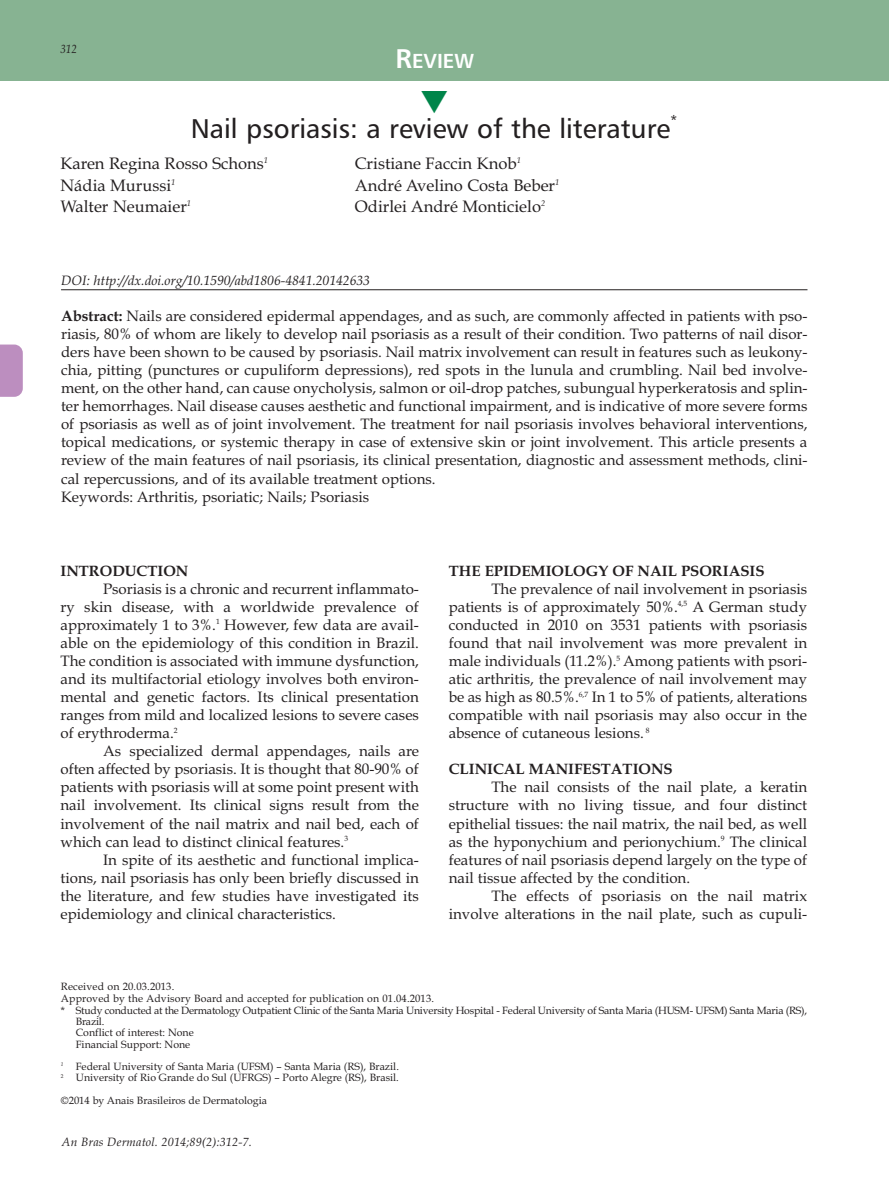
<style>
.page{position:relative;width:889px;height:1190px;background:#fff}
.page>*{position:absolute;margin:0;border:0;box-sizing:border-box;transform-origin:0 0}
.t1{font:27.12px "Humanist 777 BT Roman B";color:#231f20}
.t2{font:20.3px "Humanist 777 BT Bold B";color:#fff}
.t3{font:16.62px "Book Antiqua";color:#231f20}
.t4{font:15.05px/18px "Book Antiqua";color:#231f20;text-align:justify}
.t5{font:700 15.05px "Book Antiqua";color:#231f20}
.t6{font:italic 13.47px "Book Antiqua";color:#231f20}
.t7{font:13.47px "Humanist 777 BT Roman B";color:#231f20}
.t8{font:italic 12.08px "Book Antiqua";letter-spacing:.015em;color:#231f20}
.t9{font:italic 12.08px "Book Antiqua";letter-spacing:.015em;color:#231f20;scale:.9 1}
.t10{font:10.5px/12.6px "Book Antiqua";color:#231f20}
.t11{font:10.5px/11.2px "Book Antiqua";letter-spacing:-.02em;color:#231f20}
.s1{font-size:27.12px}
.s2{font-weight:700}
</style>
<div class="page">
<div style="left:0;top:0;width:889px;height:80px;background:#87b392"></div>
<svg style="left:0;top:344px;width:23px;height:53px"></svg>
<hr style="left:61px;top:289px;width:746px;height:1px;background:#231f20">
<p class="t9" style="left:61px;top:44px;width:20px">312</p>
<h2 class="t2" style="left:395px;top:53px;width:80px"><span class="s1">R</span>EVIEW</h2>
<p class="t7" style="left:670px;top:115px;width:8px">*</p>
<h1 class="t1" style="left:191px;top:118px;width:481px">Nail psoriasis: a review of the literature</h1>
<p class="t3" style="left:61px;top:157px;width:209px">Karen Regina Rosso Schons<sup>1</sup></p>
<p class="t3" style="left:355px;top:157px;width:167px">Cristiane Faccin Knob<sup>1</sup></p>
<p class="t3" style="left:61px;top:178px;width:116px">Nádia Murussi<sup>1</sup></p>
<p class="t3" style="left:355px;top:178px;width:206px">André Avelino Costa Beber<sup>1</sup></p>
<p class="t3" style="left:61px;top:199px;width:132px">Walter Neumaier<sup>1</sup></p>
<p class="t3" style="left:355px;top:199px;width:192px">Odirlei André Monticielo<sup>2</sup></p>
<p class="t6" style="left:61px;top:275px;width:310px">DOI: http://dx.doi.org/10.1590/abd1806-4841.20142633</p>
<p class="t4" style="left:61px;top:309px;width:748px;text-align:left"><span class="s2">Abstract:</span> Nails are considered epidermal appendages, and as such, are commonly affected in patients with pso&shy;riasis, 80% of whom are likely to develop nail psoriasis as a result of their condition. Two patterns of nail disor&shy;ders have been shown to be caused by psoriasis. Nail matrix involvement can result in features such as leukony&shy;chia, pitting (punctures or cupuliform depressions), red spots in the lunula and crumbling. Nail bed involve&shy;ment, on the other hand, can cause onycholysis, salmon or oil-drop patches, subungual hyperkeratosis and splin&shy;ter hemorrhages. Nail disease causes aesthetic and functional impairment, and is indicative of more severe forms of psoriasis as well as of joint involvement. The treatment for nail psoriasis involves behavioral interventions, topical medications, or systemic therapy in case of extensive skin or joint involvement. This article presents a review of the main features of nail psoriasis, its clinical presentation, diagnostic and assessment methods, clini&shy;cal repercussions, and of its available treatment options.<br>Keywords: Arthritis, psoriatic; Nails; Psoriasis</p>
<p class="t5" style="left:61px;top:565px;width:129px">INTRODUCTION</p>
<p class="t4" style="left:61px;top:581px;width:360px;text-indent:43px">Psoriasis is a chronic and recurrent inflammato&shy;ry skin disease, with a worldwide prevalence of approximately 1 to 3%.<sup>1</sup> However, few data are avail&shy;able on the epidemiology of this condition in Brazil.<br>The condition is associated with immune dysfunction, and its multifactorial etiology involves both environ&shy;mental and genetic factors. Its clinical presentation ranges from mild and localized lesions to severe cases of erythroderma.<sup>2</sup></p>
<p class="t4" style="left:61px;top:744px;width:360px;text-indent:43px">As specialized dermal appendages, nails are often affected by psoriasis. It is thought that 80-90% of patients with psoriasis will at some point present with nail involvement. Its clinical signs result from the involvement of the nail matrix and nail bed, each of which can lead to distinct clinical features.<sup>3</sup></p>
<p class="t4" style="left:61px;top:852px;width:360px;text-indent:43px">In spite of its aesthetic and functional implica&shy;tions, nail psoriasis has only been briefly discussed in the literature, and few studies have investigated its epidemiology and clinical characteristics.</p>
<p class="t5" style="left:449px;top:565px;width:317px">THE EPIDEMIOLOGY OF NAIL PSORIASIS</p>
<p class="t4" style="left:449px;top:581px;width:360px;text-indent:43px">The prevalence of nail involvement in psoriasis patients is of approximately 50%.<sup>4,5</sup> A German study conducted in 2010 on 3531 patients with psoriasis found that nail involvement was more prevalent in male individuals (11.2%).<sup>5</sup> Among patients with psori&shy;atic arthritis, the prevalence of nail involvement may be as high as 80.5%.<sup>6,7</sup> In 1 to 5% of patients, alterations compatible with nail psoriasis may also occur in the absence of cutaneous lesions. <sup>8</sup></p>
<p class="t5" style="left:449px;top:763px;width:226px">CLINICAL MANIFESTATIONS</p>
<p class="t4" style="left:449px;top:780px;width:360px;text-indent:43px">The nail consists of the nail plate, a keratin structure with no living tissue, and four distinct epithelial tissues: the nail matrix, the nail bed, as well as the hyponychium and perionychium.<sup>9</sup> The clinical features of nail psoriasis depend largely on the type of nail tissue affected by the condition.</p>
<p class="t4" style="left:449px;top:888px;width:360px;text-align:right">The effects of psoriasis on the nail matrix involve alterations in the nail plate, such as cupuli-</p>
<p class="t10" style="left:61px;top:981px;width:375px">Received on 20.03.2 013.<br>Approved by the Advisory Board and accepted for publication on 01.04.2013.</p>
<p class="t11" style="left:76px;top:1006px;width:733px;text-indent:-15px">* Study conducted at the Dermatology Outpatient Clinic of the Santa Maria University Hospital - Federal University of Santa Maria (HUSM- UFSM) Santa Maria (RS), Brazil.<br>Conflict of interest: None<br>Financial Support: None</p>
<p class="t10" style="left:61px;top:1062px;width:340px;line-height:11.2px"><sup>1</sup> Federal University of Santa Maria (UFSM) – Santa Maria (RS), Brazil.<br><sup>2</sup> University of Rio Grande do Sul (UFRGS) – Porto Alegre (RS), Brasil.</p>
<p class="t10" style="left:61px;top:1095px;width:208px">©2014 by Anais Brasileiros de Dermatologia</p>
<p class="t8" style="left:62px;top:1137px;width:191px">An Bras Dermatol. 2014;89(2):312-7.</p>
</div>
